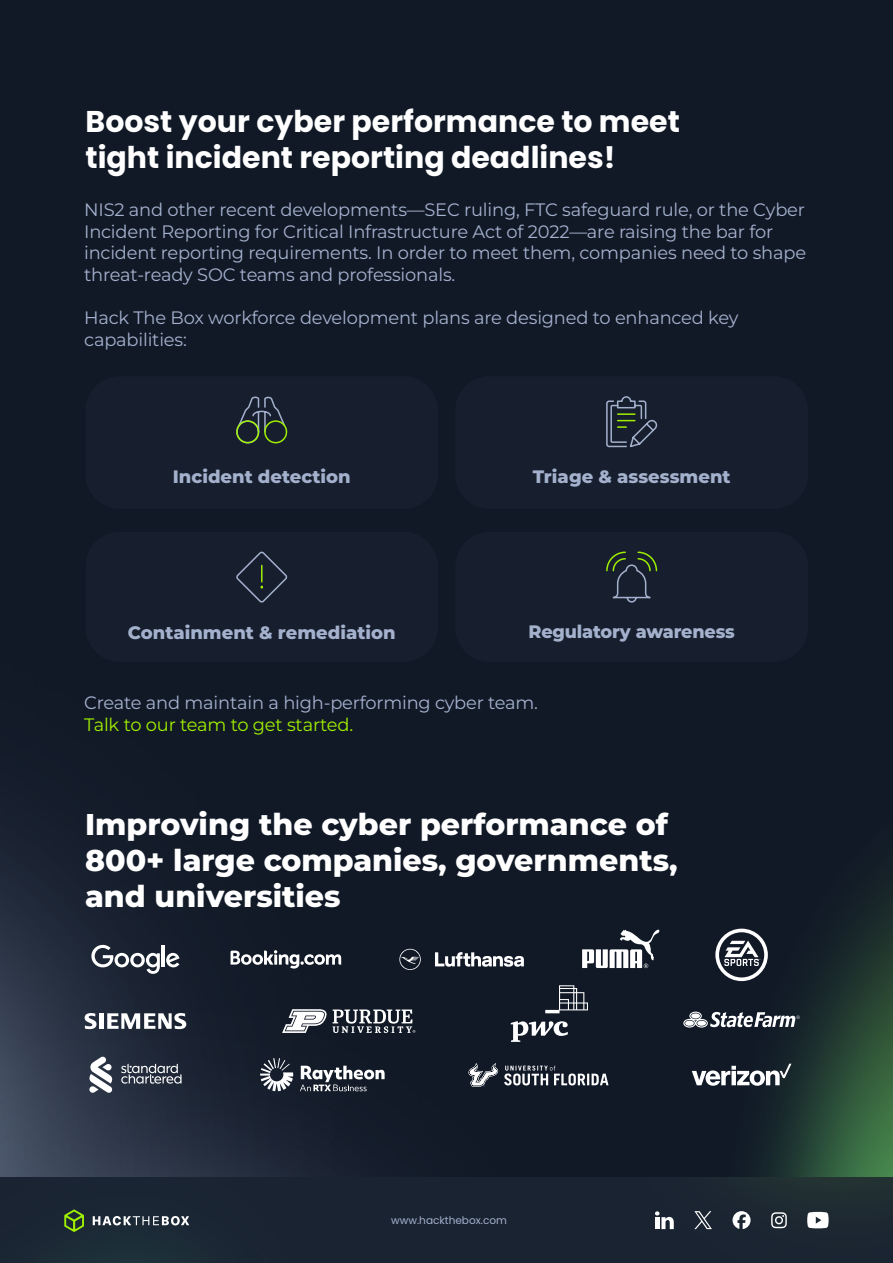
<style>
.page{position:relative;width:893px;height:1263px;background:#111927}
.page>*{position:absolute;margin:0;border:0;box-sizing:border-box;transform-origin:0 0}
.t1{font:800 30px/36px "Montserrat";color:#fff}
.t2{font:700 30px/36px "Poppins";color:#fff}
.t3{font:18px/21.6px "Montserrat";letter-spacing:-.01em;color:#a4b1cd}
.t4{font:800 18px "Montserrat";color:#a4b1cd}
.t5{font:18px "Montserrat";letter-spacing:-.01em;color:#9fef00}
.t6{font:10.5px "Poppins";color:#a4b1cd}
</style>
<div class="page">
<img style="left:0;top:825px;width:165px;height:122px">
<img style="left:0;top:947px;width:583px;height:231px">
<img style="left:643px;top:878px;width:250px;height:300px">
<div style="left:86px;top:376px;width:352px;height:133px;background:#1a2332;border-radius:34px"></div>
<div style="left:455px;top:376px;width:353px;height:133px;background:#1a2332;border-radius:34px"></div>
<div style="left:86px;top:532px;width:352px;height:130px;background:#1a2332;border-radius:34px"></div>
<div style="left:455px;top:532px;width:353px;height:130px;background:#1a2332;border-radius:34px"></div>
<svg style="left:260px;top:1058px;width:33px;height:33px"></svg>
<svg style="left:300px;top:1066px;width:85px;height:25px"></svg>
<svg style="left:582px;top:929px;width:78px;height:39px"></svg>
<svg style="left:715px;top:929px;width:53px;height:52px"></svg>
<hr style="left:162px;top:946px;width:3px;height:21px;background:#fff">
<svg style="left:166px;top:953px;width:14px;height:14px"></svg>
<svg style="left:91px;top:945px;width:69px;height:29px"></svg>
<svg style="left:399px;top:949px;width:125px;height:21px"></svg>
<svg style="left:84px;top:1013px;width:102px;height:16px"></svg>
<svg style="left:282px;top:1009px;width:133px;height:24px"></svg>
<svg style="left:89px;top:1056px;width:24px;height:37px"></svg>
<svg style="left:121px;top:1064px;width:61px;height:20px"></svg>
<svg style="left:683px;top:1011px;width:117px;height:16px"></svg>
<svg style="left:692px;top:1064px;width:99px;height:22px"></svg>
<svg style="left:231px;top:950px;width:110px;height:18px"></svg>
<svg style="left:468px;top:1063px;width:140px;height:23px"></svg>
<svg style="left:511px;top:1021px;width:57px;height:21px"></svg>
<svg style="left:545px;top:985px;width:43px;height:28px"></svg>
<img style="left:0;top:1178px;width:893px;height:85px">
<svg style="left:53px;top:1192px;width:31px;height:40px"></svg>
<svg style="left:93px;top:1216px;width:96px;height:9px"></svg>
<svg style="left:655px;top:1211px;width:19px;height:18px"></svg>
<svg style="left:771px;top:1212px;width:16px;height:16px"></svg>
<svg style="left:694px;top:1211px;width:18px;height:18px"></svg>
<svg style="left:732px;top:1211px;width:19px;height:18px"></svg>
<svg style="left:807px;top:1212px;width:22px;height:16px"></svg>
<svg style="left:236px;top:397px;width:50px;height:47px"></svg>
<svg style="left:236px;top:551px;width:52px;height:52px"></svg>
<div style="left:264px;top:420px;width:23px;height:23px;border:2px solid #9fef00;border-radius:50%"></div>
<div style="left:236px;top:420px;width:23px;height:23px;border:2px solid #9fef00;border-radius:50%"></div>
<svg style="left:606px;top:396px;width:52px;height:52px"></svg>
<svg style="left:606px;top:551px;width:52px;height:52px"></svg>
<p class="t2" style="left:86px;top:104px;width:596px">Boost your cyber performance to meet tight incident reporting deadlines!</p>
<p class="t3" style="left:84px;top:198px;width:723px">NIS2 and other recent developments—SEC ruling, FTC safeguard rule, or the Cyber Incident Reporting for Critical Infrastructure Act of 2022—are raising the bar for incident reporting requirements. In order to meet them, companies need to shape threat-ready SOC teams and professionals.</p>
<p class="t3" style="left:84px;top:306px;width:656px">Hack The Box workforce development plans are designed to enhanced key capabilities:</p>
<p class="t4" style="left:173px;top:464px;width:179px">Incident detection</p>
<p class="t4" style="left:533px;top:464px;width:199px">Triage &amp; assessment</p>
<p class="t4" style="left:128px;top:619px;width:269px">Containment &amp; remediation</p>
<p class="t4" style="left:528px;top:618px;width:208px">Regulatory awareness</p>
<p class="t3" style="left:84px;top:691px;width:455px">Create and maintain a high-performing cyber team.</p>
<p class="t5" style="left:84px;top:712px;width:271px">Talk to our team to get started.</p>
<p class="t1" style="left:85px;top:804px;width:594px">Improving the cyber performance of<br>800+ large companies, governments, and universities</p>
<p class="t6" style="left:391px;top:1214px;width:117px">www.hackthebox.com</p>
</div>
